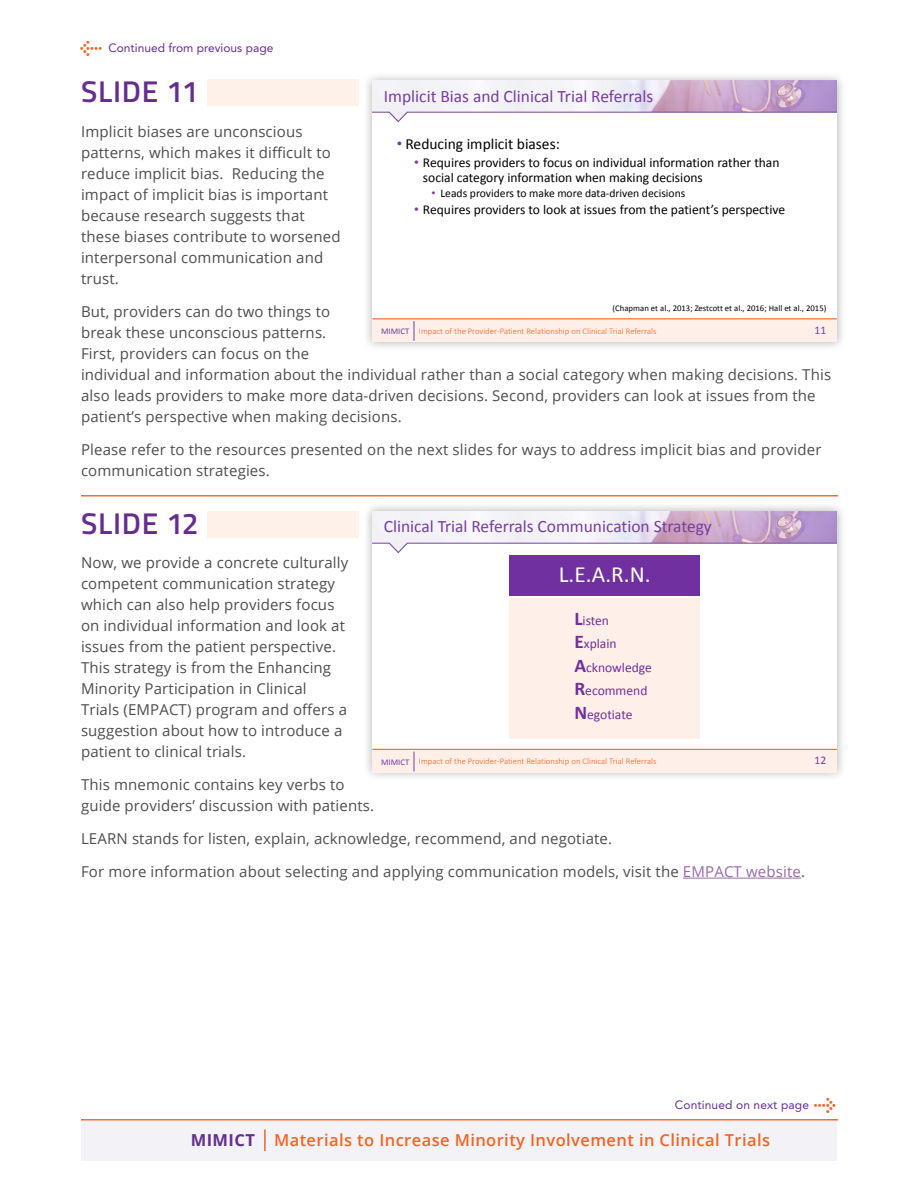
<style>
.page{position:relative;width:918px;height:1188px;background:#fff}
.page>*{position:absolute;margin:0;border:0;box-sizing:border-box;transform-origin:0 0}
.t1{font:600 30px "Titillium";letter-spacing:.025em;color:#662d91}
.t2{font:30px "Click Bits Arrows 1";color:#f26522}
.t3{font:23.25px "Calibri";color:#fff}
.t4{font:17.4px "Calibri";color:#773e9f}
.t5{font:600 16.5px "Open Sans";letter-spacing:.025em;color:#f26522}
.t6{font:15.45px "Calibri";color:#000}
.script_body{font:15px/21px "Open Sans";letter-spacing:.01em;color:#4d4d4f}
.t7{font:13.5px/14.7px "Calibri";color:#000}
.t8{font:13.5px/23.4px "Calibri";color:#7030a0}
.Body{font:12px "Avenir LT Std";color:#662d91}
.t9{font:11.55px "Calibri";color:#000}
.t10{font:11.55px "Calibri";color:#773e9f}
.t11{font:300 8.7px "Calibri";color:#f26522}
.t12{font:8.7px "Calibri";color:#000}
.t13{font:8.7px "Calibri";color:#773e9f}
.s1{font-family:"Arial";color:#773e9f}
.s2{color:#986aa6}
.s3{font-weight:700;font-size:19.35px}
.s4{font-weight:700;color:#662d91}
</style>
<div class="page">
<div style="left:81px;top:1120px;width:756px;height:41px;background:#f3f2f7"></div>
<hr style="left:683px;top:878px;width:118px;height:1px;background:#986aa6">
<hr style="left:264px;top:1130px;width:2px;height:21px;background:#f26522">
<div style="left:363px;top:71px;width:484px;height:281px;background:#000;opacity:.3"></div>
<div style="left:372px;top:81px;width:465px;height:261px;background:#fff"></div>
<div style="left:372px;top:319px;width:465px;height:23px;background:#feefe8"></div>
<img style="left:372px;top:81px;width:465px;height:42px">
<svg style="left:414px;top:321px;width:1px;height:20px"></svg>
<hr style="left:372px;top:318px;width:465px;height:1px;background:#f26522">
<hr style="left:81px;top:495px;width:757px;height:1px;background:#f26522">
<hr style="left:81px;top:1119px;width:757px;height:1px;background:#f26522">
<div style="left:207px;top:80px;width:152px;height:26px;background:#fef0e9"></div>
<div style="left:207px;top:512px;width:152px;height:26px;background:#fef0e9"></div>
<div style="left:363px;top:501px;width:484px;height:281px;background:#000;opacity:.3"></div>
<div style="left:372px;top:511px;width:465px;height:261px;background:#fff"></div>
<div style="left:372px;top:750px;width:465px;height:22px;background:#feefe8"></div>
<img style="left:372px;top:511px;width:465px;height:43px">
<svg style="left:414px;top:752px;width:1px;height:19px"></svg>
<hr style="left:372px;top:749px;width:465px;height:1px;background:#f26522">
<div style="left:509px;top:598px;width:191px;height:140px;background:#feefe8"></div>
<div style="left:509px;top:555px;width:191px;height:41px;background:#7030a0"></div>
<p class="Body" style="left:108px;top:41px;width:166px">Continued from previous page</p>
<p class="t1" style="left:81px;top:69px;width:119px">SLIDE 11</p>
<p class="t4" style="left:384px;top:85px;width:271px">Implicit Bias and Clinical Trial Referrals</p>
<p class="script_body" style="left:81px;top:121px;width:261px">Implicit biases are unconscious patterns, which makes it difficult to reduce implicit bias. Reducing the impact of implicit bias is important because research suggests that these biases contribute to worsened interpersonal communication and trust.</p>
<p class="script_body" style="left:81px;top:301px;width:752px">But, providers can do two things to<br>break these unconscious patterns.<br>First, providers can focus on the<br>individual and information about the individual rather than a social category when making decisions. This also leads providers to make more data-driven decisions. Second, providers can look at issues from the patient’s perspective when making decisions.</p>
<p class="script_body" style="left:81px;top:439px;width:742px">Please refer to the resources presented on the next slides for ways to address implicit bias and provider communication strategies.</p>
<p class="t6" style="left:397px;top:134px;width:165px"><span class="s1">•</span> Reducing implicit biases:</p>
<p class="t7" style="left:423px;top:155px;width:358px;text-indent:-9px"><span class="s1">•</span> Requires providers to focus on individual information rather than social category information when making decisions</p>
<p class="t9" style="left:432px;top:186px;width:255px"><span class="s1">•</span> Leads providers to make more data-driven decisions</p>
<p class="t7" style="left:414px;top:202px;width:373px"><span class="s1">•</span> Requires providers to look at issues from the patient’s perspective</p>
<p class="t12" style="left:613px;top:302px;width:215px">(Chapman et al., 2013; Zestcott et al., 2016; Hall et al., 2015)</p>
<p class="t11" style="left:419px;top:326px;width:239px">Impact of the Provider-Patient Relationship on Clinical Trial Referrals</p>
<p class="t10" style="left:815px;top:323px;width:13px">11</p>
<p class="t13" style="left:381px;top:326px;width:30px">MIMICT</p>
<p class="t1" style="left:81px;top:501px;width:119px">SLIDE 12</p>
<p class="t4" style="left:384px;top:516px;width:329px">Clinical Trial Referrals Communication Strategy</p>
<p class="script_body" style="left:81px;top:552px;width:269px">Now, we provide a concrete culturally competent communication strategy which can also help providers focus on individual information and look at issues from the patient perspective.<br>This strategy is from the Enhancing Minority Participation in Clinical Trials (EMPACT) program and offers a suggestion about how to introduce a patient to clinical trials.</p>
<p class="script_body" style="left:81px;top:774px;width:295px">This mnemonic contains key verbs to guide providers’ discussion with patients.</p>
<p class="script_body" style="left:81px;top:828px;width:533px">LEARN stands for listen, explain, acknowledge, recommend, and negotiate.</p>
<p class="script_body" style="left:81px;top:861px;width:726px">For more information about selecting and applying communication models, visit the <span class="s2">EMPACT website</span>.</p>
<p class="t3" style="left:559px;top:559px;width:93px">L.E.A.R.N.</p>
<p class="t8" style="left:574px;top:609px;width:79px"><span class="s3">L</span>isten<br><span class="s3">E</span>xplain<br><span class="s3">A</span>cknowledge<br><span class="s3">R</span>ecommend<br><span class="s3">N</span>egotiate</p>
<p class="t11" style="left:419px;top:756px;width:239px">Impact of the Provider-Patient Relationship on Clinical Trial Referrals</p>
<p class="t10" style="left:815px;top:753px;width:13px">12</p>
<p class="t13" style="left:381px;top:756px;width:30px">MIMICT</p>
<p class="Body" style="left:675px;top:1098px;width:136px">Continued on next page</p>
<p class="t2" style="left:813px;top:1094px;width:26px">1</p>
<p class="t5" style="left:191px;top:1128px;width:581px"><span class="s4">MIMICT</span> Materials to Increase Minority Involvement in Clinical Trials</p>
</div>
